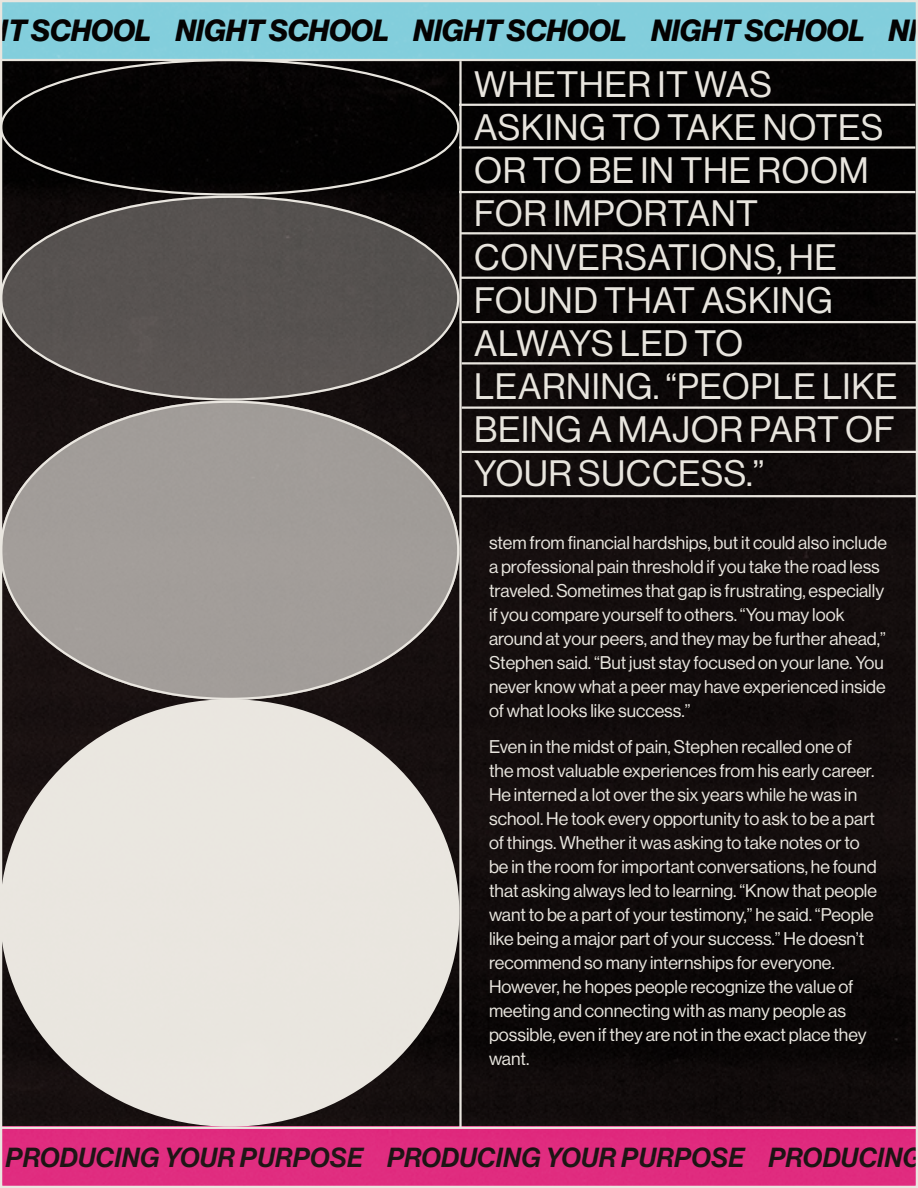
<style>
.page{position:relative;width:918px;height:1188px;background:#fff}
.page>*{position:absolute;margin:0;border:0;box-sizing:border-box;transform-origin:0 0}
.t1{font:36px/43.2px "N Haas Grotesk DS Pro 55 Rg";letter-spacing:.015em;color:#e8e5de}
.t2{font:30px "N Haas Grotesk DS Pro 76 Bd It";color:#000}
.t3{font:27px "N Haas Grotesk DS Pro 66 Md It";letter-spacing:.015em;color:#000}
.t4{font:18px/24px "N Haas Grotesk DS Pro 55 Rg";color:#e8e5de}
</style>
<div class="page">
<img style="left:0;top:0;width:918px;height:1188px">
<p class="t2" style="left:8px;top:13px;width:911px">T SCHOOL NIGHT SCHOOL NIGHT SCHOOL NIGHT SCHOOL NI</p>
<p class="t1" style="left:474px;top:63px;width:410px">WHETHER IT WAS<br>ASKING TO TAKE NOTES<br>OR TO BE IN THE ROOM<br>FOR IMPORTANT</p>
<p class="t1" style="left:474px;top:236px;width:425px">CONVERSATIONS, HE<br>FOUND THAT ASKING<br>ALWAYS LED TO<br>LEARNING. “PEOPLE LIKE<br>BEING A MAJOR PART OF<br>YOUR SUCCESS.”</p>
<p class="t4" style="left:489px;top:531px;width:400px">stem from financial hardships, but it could also include a professional pain threshold if you take the road less traveled. Sometimes that gap is frustrating, especially if you compare yourself to others. “You may look around at your peers, and they may be further ahead,” Stephen said. “But just stay focused on your lane. You never know what a peer may have experienced inside of what looks like success.”</p>
<p class="t4" style="left:489px;top:735px;width:390px">Even in the midst of pain, Stephen recalled one of the most valuable experiences from his early career.<br>He interned a lot over the six years while he was in school. He took every opportunity to ask to be a part of things. Whether it was asking to take notes or to be in the room for important conversations, he found that asking always led to learning. “Know that people want to be a part of your testimony,” he said. “People like being a major part of your success.” He doesn’t recommend so many internships for everyone.<br>However, he hopes people recognize the value of meeting and connecting with as many people as possible, even if they are not in the exact place they want.</p>
<p class="t3" style="left:6px;top:1141px;width:918px">PRODUCING YOUR PURPOSE PRODUCING YOUR PURPOSE PRODUCING</p>
</div>
